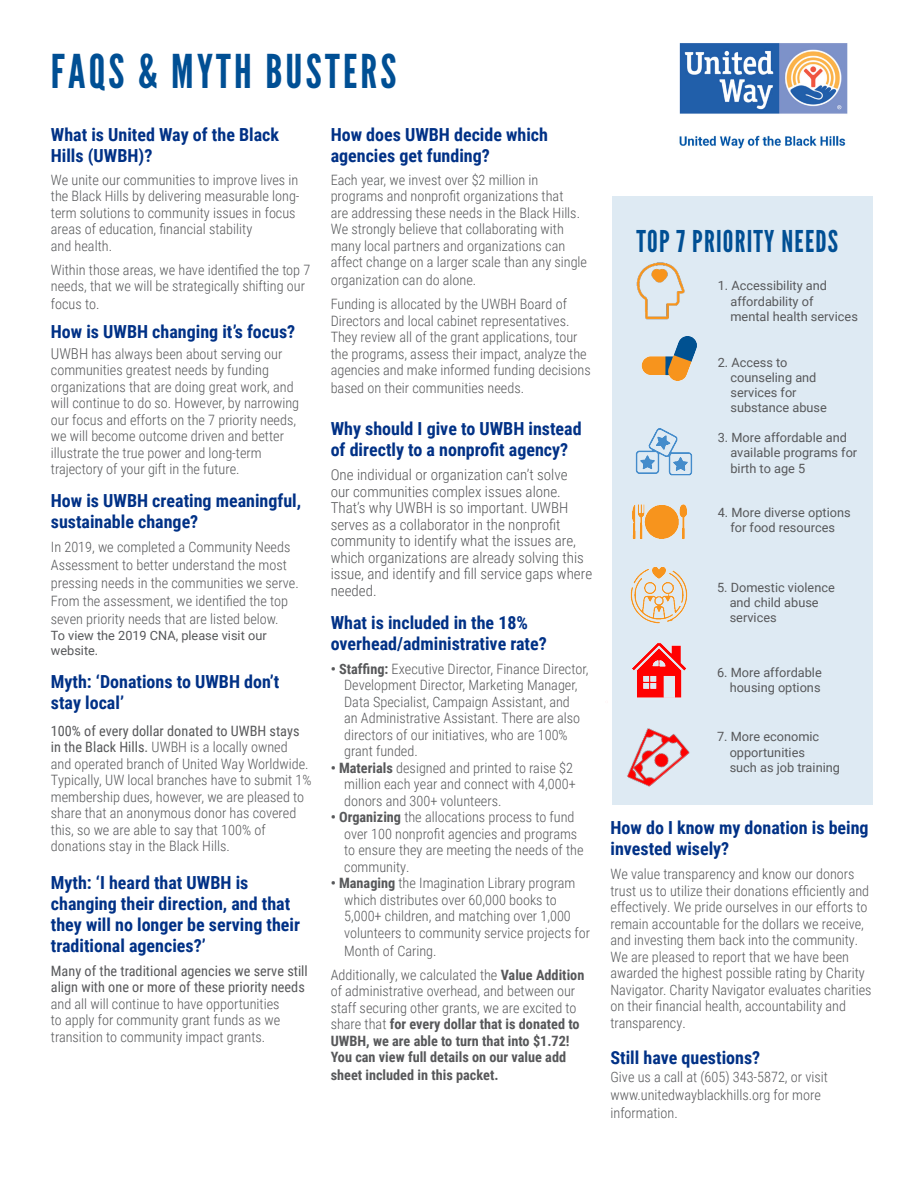
<style>
.page{position:relative;width:918px;height:1188px;background:#fff}
.page>*{position:absolute;margin:0;border:0;box-sizing:border-box;transform-origin:0 0}
.t1{font:46.5px "League Gothic";letter-spacing:.07em;color:#004f94}
.t2{font:30px "League Gothic";letter-spacing:.04em;color:#004f94}
.t3{font:700 18px/21px "Roboto Condensed";color:#003186}
.t4{font:300 15px/16.5px "Roboto Condensed";color:#57585a}
.t5{font:300 14.25px/16.5px "Roboto Condensed";color:#57585a}
.t6{font:700 14.25px "Roboto Condensed";color:#57585a}
.t7{font:12.75px/15.3px "Roboto";color:#57585a}
.s1{font-size:15px}
.s2{font-weight:400}
.s3{font-weight:700}
</style>
<div class="page">
<img style="left:679px;top:43px;width:169px;height:106px">
<div style="left:612px;top:196px;width:260px;height:608px;background:#deeaf3"></div>
<img style="left:632px;top:665px;width:55px;height:22px">
<img style="left:638px;top:429px;width:40px;height:22px">
<img style="left:612px;top:687px;width:115px;height:118px">
<img style="left:630px;top:592px;width:58px;height:73px">
<img style="left:631px;top:451px;width:62px;height:141px">
<img style="left:636px;top:262px;width:48px;height:26px">
<img style="left:637px;top:288px;width:60px;height:141px">
<p class="t1" style="left:51px;top:44px;width:347px">FAQS &amp; MYTH BUSTERS</p>
<p class="t3" style="left:51px;top:124px;width:230px">What is United Way of the Black<br>Hills (UWBH)?</p>
<p class="t5" style="left:51px;top:171px;width:250px">We unite our communities to improve lives in the Black Hills by delivering measurable long&shy;term solutions to community issues in focus areas of education, financial stability<br>and health.</p>
<p class="t5" style="left:51px;top:261px;width:261px">Within those areas, we have identified the top 7 needs, that we will be strategically shifting our</p>
<p class="t5" style="left:51px;top:295px;width:50px">focus to.</p>
<p class="t3" style="left:51px;top:320px;width:246px">How is UWBH changing it’s focus?</p>
<p class="t5" style="left:51px;top:345px;width:250px"><span class="s1">UWBH</span> has always been about serving our communities greatest needs by funding organizations that are doing great work, and will continue to do so. However, by narrowing our focus and efforts on the 7 priority needs, we will become outcome driven and better illustrate the true power and long-term trajectory of your gift in the future.</p>
<p class="t3" style="left:51px;top:490px;width:252px">How is UWBH creating meaningful, sustainable change?</p>
<p class="t5" style="left:51px;top:538px;width:250px;line-height:18px">In 2019, we completed a Community Needs<br>Assessment to better understand the most pressing needs in the communities we serve.</p>
<p class="t5" style="left:51px;top:592px;width:239px;line-height:18px">From the assessment, we identified the top seven priority needs that are listed below.</p>
<p class="t7" style="left:51px;top:627px;width:217px">To view the 2019 CNA, please visit our website.</p>
<p class="t3" style="left:51px;top:670px;width:230px">Myth: ‘Donations to UWBH don’t stay local’</p>
<p class="t5" style="left:51px;top:722px;width:262px"><span class="s2">100% of every dollar donated to UWBH stays in the Black Hills.</span> UWBH is a locally owned and operated branch of United Way Worldwide.<br>Typically, UW local branches have to submit 1% membership dues, however, we are pleased to share that an anonymous donor has covered this, so we are able to say that 100% of donations stay in the Black Hills.</p>
<p class="t3" style="left:51px;top:871px;width:251px">Myth: ‘I heard that UWBH is changing their direction, and that they will no longer be serving their traditional agencies?’</p>
<p class="t5" style="left:51px;top:962px;width:258px"><span class="s2">Many of the traditional agencies we serve still align with one or more of these priority needs </span>and all will continue to have opportunities<br>to apply for community grant funds as we transition to community impact grants.</p>
<p class="t3" style="left:331px;top:124px;width:219px">How does UWBH decide which agencies get funding?</p>
<p class="t5" style="left:331px;top:171px;width:258px">Each year, we invest over $2 million in programs and nonprofit organizations that<br>are addressing these needs in the Black Hills.<br>We strongly believe that collaborating with many local partners and organizations can affect change on a larger scale than any single</p>
<p class="t5" style="left:331px;top:271px;width:147px">organization can do alone.</p>
<p class="t5" style="left:331px;top:295px;width:262px">Funding is allocated by the UWBH Board of Directors and local cabinet representatives.<br>They review all of the grant applications, tour the programs, assess their impact, analyze the agencies and make informed funding decisions</p>
<p class="t5" style="left:331px;top:379px;width:195px">based on their communities needs.</p>
<p class="t3" style="left:331px;top:418px;width:252px">Why should I give to UWBH instead of directly to a nonprofit agency?</p>
<p class="t4" style="left:331px;top:466px;width:263px">One individual or organization can’t solve<br>our communities complex issues alone.<br>That’s why UWBH is so important. UWBH serves as a collaborator in the nonprofit community to identify what the issues are, which organizations are already solving this issue, and identify and fill service gaps where needed.</p>
<p class="t3" style="left:331px;top:611px;width:218px">What is included in the 18% overhead/administrative rate?</p>
<p class="t5" style="left:344px;top:660px;width:246px;text-indent:-14px"><span class="s3">• Staffing:</span> Executive Director, Finance Director, Development Director, Marketing Manager, Data Specialist, Campaign Assistant, and<br>an Administrative Assistant. There are also directors of our initiatives, who are 100% grant funded.</p>
<p class="t5" style="left:344px;top:759px;width:233px;text-indent:-14px"><span class="s3">• Materials</span> designed and printed to raise $2 million each year and connect with 4,000+ donors and 300+ volunteers.</p>
<p class="t5" style="left:344px;top:808px;width:241px;text-indent:-14px"><span class="s3">• Organizing</span> the allocations process to fund over 100 nonprofit agencies and programs to ensure they are meeting the needs of the community.</p>
<p class="t5" style="left:344px;top:874px;width:248px;text-indent:-14px"><span class="s3">• Managing</span> the Imagination Library program which distributes over 60,000 books to 5,000+ children, and matching over 1,000 volunteers to community service projects for</p>
<p class="t5" style="left:344px;top:942px;width:94px">Month of Caring.</p>
<p class="t5" style="left:331px;top:966px;width:255px">Additionally, we calculated the <span class="s3">Value Addition </span>of administrative overhead, and between our staff securing other grants, we are excited to share that <span class="s3">for every dollar that is donated to UWBH, we are able to turn that into $1.72!<br>You can view full details on our value add</span></p>
<p class="t6" style="left:331px;top:1065px;width:169px">sheet included in this packet.</p>
<p class="t2" style="left:637px;top:223px;width:203px">TOP 7 PRIORITY NEEDS</p>
<p class="t7" style="left:718px;top:278px;width:111px">1. Accessibility and</p>
<p class="t7" style="left:730px;top:293px;width:84px">affordability of</p>
<p class="t7" style="left:730px;top:308px;width:129px">mental health services</p>
<p class="t7" style="left:718px;top:354px;width:71px">2. Access to</p>
<p class="t7" style="left:730px;top:369px;width:88px">counseling and</p>
<p class="t7" style="left:730px;top:385px;width:68px">services for</p>
<p class="t7" style="left:730px;top:400px;width:98px">substance abuse</p>
<p class="t7" style="left:718px;top:429px;width:131px">3. More affordable and</p>
<p class="t7" style="left:730px;top:445px;width:128px">available programs for</p>
<p class="t7" style="left:730px;top:460px;width:76px">birth to age 5</p>
<p class="t7" style="left:718px;top:504px;width:134px">4. More diverse options</p>
<p class="t7" style="left:730px;top:520px;width:106px">for food resources</p>
<p class="t7" style="left:717px;top:579px;width:119px">5. Domestic violence</p>
<p class="t7" style="left:730px;top:594px;width:91px">and child abuse</p>
<p class="t7" style="left:730px;top:610px;width:49px">services</p>
<p class="t7" style="left:717px;top:665px;width:106px">6. More affordable</p>
<p class="t7" style="left:730px;top:680px;width:92px">housing options</p>
<p class="t7" style="left:717px;top:729px;width:104px">7. More economic</p>
<p class="t7" style="left:730px;top:744px;width:77px">opportunities</p>
<p class="t7" style="left:730px;top:759px;width:112px">such as job training</p>
<p class="t3" style="left:611px;top:817px;width:260px">How do I know my donation is being invested wisely?</p>
<p class="t5" style="left:611px;top:865px;width:263px">We value transparency and know our donors trust us to utilize their donations efficiently and effectively. We pride ourselves in our efforts to remain accountable for the dollars we receive, and investing them back into the community.<br>We are pleased to report that we have been awarded the highest possible rating by Charity Navigator. Charity Navigator evaluates charities on their financial health, accountability and transparency.</p>
<p class="t3" style="left:611px;top:1046px;width:151px">Still have questions?</p>
<p class="t5" style="left:611px;top:1067px;width:219px;line-height:18px">Give us a call at (605) 343-5872, or visit www.unitedwayblackhills.org for more information.</p>
</div>
